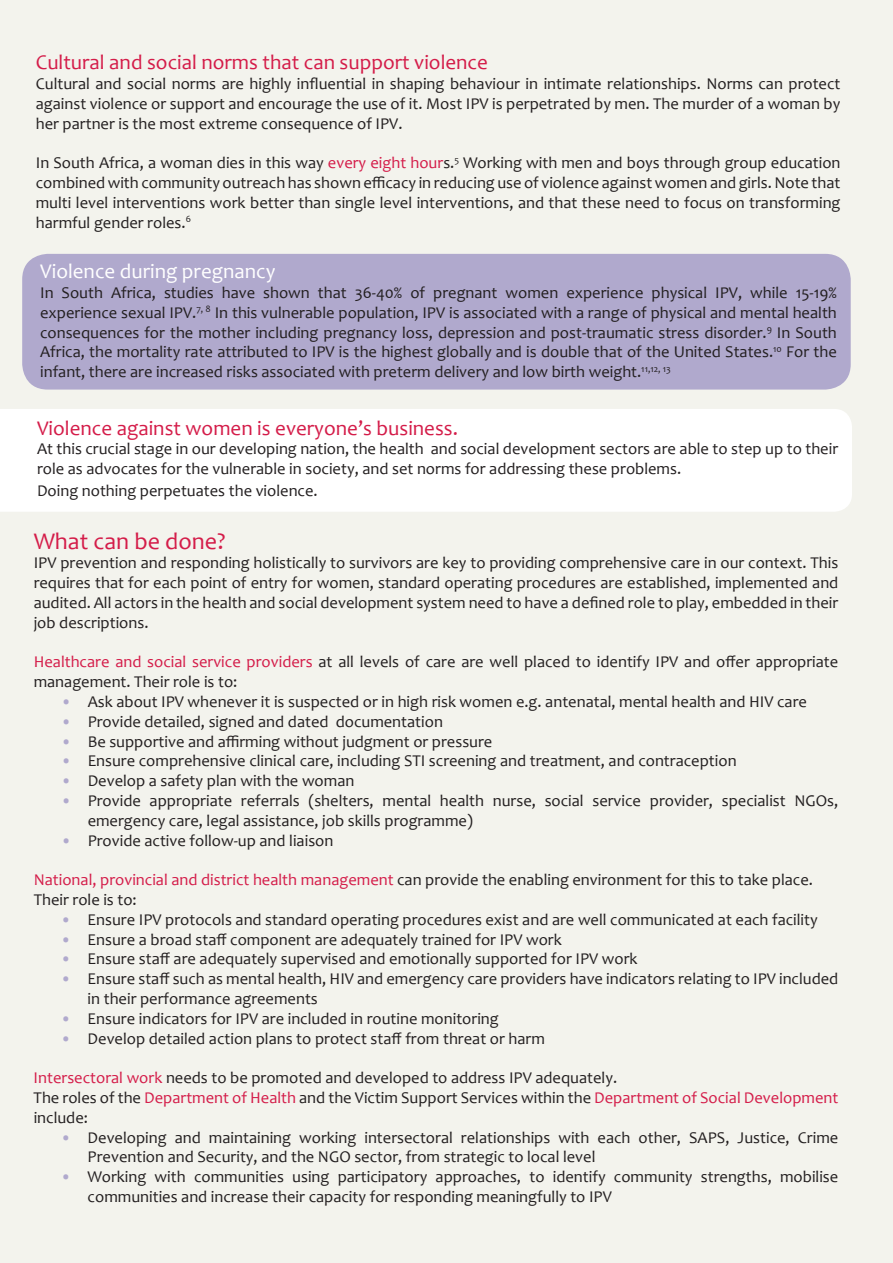
<style>
.page{position:relative;width:893px;height:1263px;background:#f3f3ed}
.page>*{position:absolute;margin:0;border:0;box-sizing:border-box;transform-origin:0 0}
.t1{font:24px "Candara";color:#d41c49}
.t2{font:21px "Candara";color:#d41c49}
.t3{font:21px "Candara";color:#fff}
.t4{font:16.5px/19.8px "Candara";color:#231f20}
.s1{color:#d41c49}
.s2{color:#b0a9cd}
</style>
<div class="page">
<div style="left:0;top:409px;width:852px;height:103px;background:#fff"></div>
<div style="left:22px;top:254px;width:829px;height:136px;background:#b0a9cd;border-radius:26px"></div>
<p class="t2" style="left:36px;top:49px;width:454px">Cultural and social norms that can support violence</p>
<p class="t4" style="left:36px;top:74px;width:806px;text-align:justify">Cultural and social norms are highly influential in shaping behaviour in intimate relationships. Norms can protect against violence or support and encourage the use of it. Most IPV is perpetrated by men. The murder of a woman by her partner is the most extreme consequence of IPV.</p>
<p class="t4" style="left:36px;top:153px;width:806px;text-align:justify">In South Africa, a woman dies in this way <span class="s1">every eight hour</span>s.<sup>5</sup> Working with men and boys through group education combined with community outreach has shown efficacy in reducing use of violence against women and girls. Note that multi level interventions work better than single level interventions, and that these need to focus on transforming harmful gender roles.<sup>6</sup></p>
<p class="t3" style="left:40px;top:258px;width:237px">Violence during pregnancy</p>
<p class="t4" style="left:40px;top:283px;width:798px;text-align:justify">In South Africa, studies have shown that 36-40% of pregnant women experience physical IPV, while 15-19% experience sexual IPV.<sup>7,</sup> <sup>8</sup> In this vulnerable population, IPV is associated with a range of physical and mental health consequences for the mother including pregnancy loss, depression and post-traumatic stress disorder.<sup>9</sup> In South Africa, the mortality rate attributed to IPV is the highest globally and is double that of the United States.<sup>10</sup> For the infant, there are increased risks associated with preterm delivery and low birth weight.<sup>11,12,</sup> <sup>13</sup></p>
<p class="t2" style="left:37px;top:415px;width:422px">Violence against women is everyone’s business.</p>
<p class="t4" style="left:37px;top:439px;width:803px">At this crucial stage in our developing nation, the health and social development sectors are able to step up to their role as advocates for the vulnerable in society, and set norms for addressing these problems.</p>
<p class="t4" style="left:37px;top:480px;width:282px">Doing nothing perpetuates the violence.</p>
<h1 class="t1" style="left:34px;top:526px;width:193px">What can be done?</h1>
<p class="t4" style="left:34px;top:553px;width:806px;text-align:justify">IPV prevention and responding holistically to survivors are key to providing comprehensive care in our context. This requires that for each point of entry for women, standard operating procedures are established, implemented and audited. All actors in the health and social development system need to have a defined role to play, embedded in their job descriptions.</p>
<p class="t4" style="left:34px;top:652px;width:806px"><span class="s1">Healthcare and social service providers</span> at all levels of care are well placed to identify IPV and offer appropriate management. Their role is to:</p>
<p class="t4" style="left:61px;top:691px;width:748px"><span class="s2">•</span> Ask about IPV whenever it is suspected or in high risk women e.g. antenatal, mental health and HIV care</p>
<p class="t4" style="left:61px;top:711px;width:384px"><span class="s2">•</span> Provide detailed, signed and dated documentation</p>
<p class="t4" style="left:61px;top:731px;width:433px"><span class="s2">•</span> Be supportive and affirming without judgment or pressure</p>
<p class="t4" style="left:61px;top:751px;width:677px"><span class="s2">•</span> Ensure comprehensive clinical care, including STI screening and treatment, and contraception</p>
<p class="t4" style="left:61px;top:771px;width:295px"><span class="s2">•</span> Develop a safety plan with the woman</p>
<p class="t4" style="left:88px;top:790px;width:752px;text-indent:-27px"><span class="s2">•</span> Provide appropriate referrals (shelters, mental health nurse, social service provider, specialist NGOs, emergency care, legal assistance, job skills programme)</p>
<p class="t4" style="left:61px;top:830px;width:274px"><span class="s2">•</span> Provide active follow-up and liaison</p>
<p class="t4" style="left:34px;top:870px;width:781px"><span class="s1">National, provincial and district health management</span> can provide the enabling environment for this to take place.<br>Their role is to:</p>
<p class="t4" style="left:61px;top:909px;width:759px"><span class="s2">•</span> Ensure IPV protocols and standard operating procedures exist and are well communicated at each facility</p>
<p class="t4" style="left:61px;top:929px;width:503px"><span class="s2">•</span> Ensure a broad staff component are adequately trained for IPV work</p>
<p class="t4" style="left:61px;top:949px;width:578px"><span class="s2">•</span> Ensure staff are adequately supervised and emotionally supported for IPV work</p>
<p class="t4" style="left:88px;top:969px;width:752px;text-indent:-27px"><span class="s2">•</span> Ensure staff such as mental health, HIV and emergency care providers have indicators relating to IPV included in their performance agreements</p>
<p class="t4" style="left:61px;top:1008px;width:440px"><span class="s2">•</span> Ensure indicators for IPV are included in routine monitoring</p>
<p class="t4" style="left:61px;top:1028px;width:486px"><span class="s2">•</span> Develop detailed action plans to protect staff from threat or harm</p>
<p class="t4" style="left:34px;top:1068px;width:806px"><span class="s1">Intersectoral work</span> needs to be promoted and developed to address IPV adequately.<br>The roles of the <span class="s1">Department of Health</span> and the Victim Support Services within the <span class="s1">Department of Social Development </span>include:</p>
<p class="t4" style="left:88px;top:1127px;width:752px;text-indent:-27px"><span class="s2">•</span> Developing and maintaining working intersectoral relationships with each other, SAPS, Justice, Crime<br>Prevention and Security, and the NGO sector, from strategic to local level</p>
<p class="t4" style="left:88px;top:1167px;width:752px;text-indent:-27px"><span class="s2">•</span> Working with communities using participatory approaches, to identify community strengths, mobilise communities and increase their capacity for responding meaningfully to IPV</p>
</div>
